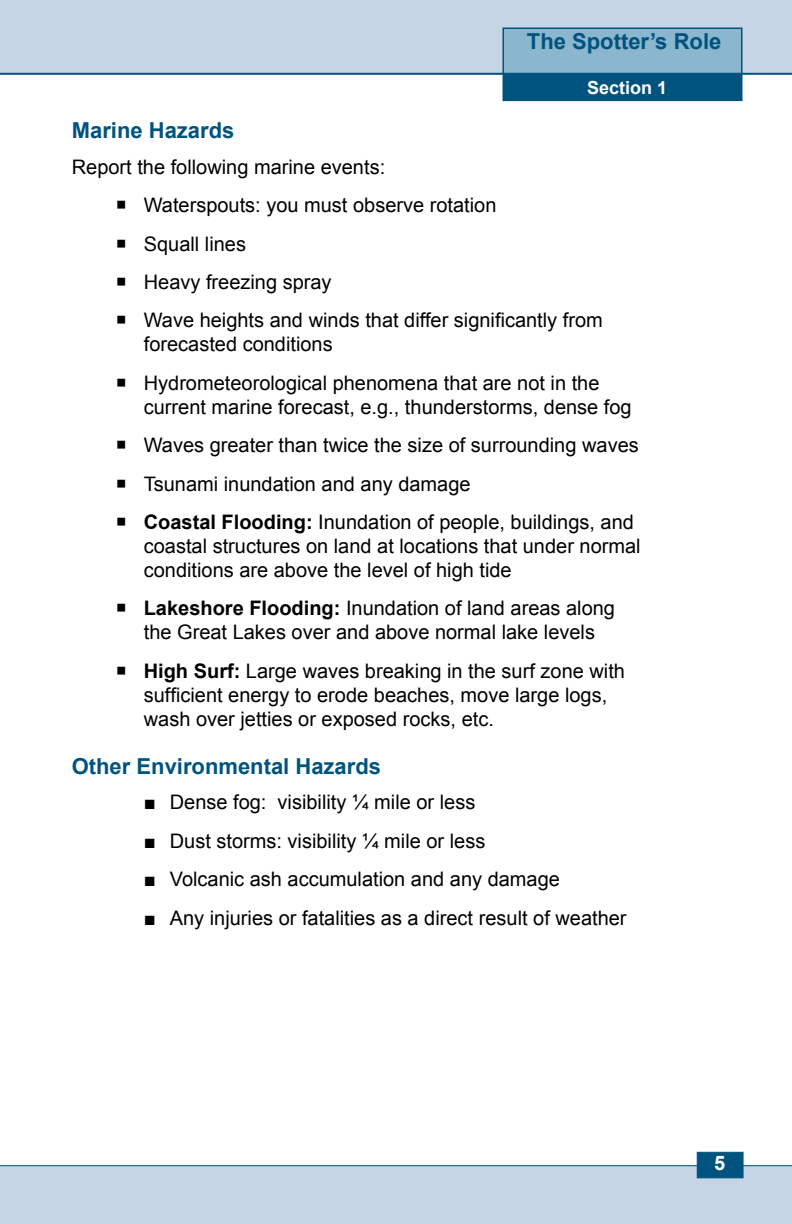
<style>
.page{position:relative;width:792px;height:1224px;background:#fff}
.page>*{position:absolute;margin:0;border:0;box-sizing:border-box;transform-origin:0 0}
.t1{font:700 22px "Arial";color:#00537e}
.t2{font:20px/38.4px "Arial";color:#000}
.t3{font:700 20px "Arial";color:#fff}
.t4{font:700 18px "Arial";color:#fff}
.s1{font-weight:700}
</style>
<div class="page">
<div style="left:0;top:1165px;width:792px;height:59px;background:#c5d5e5"></div>
<div style="left:0;top:0;width:792px;height:75px;background:#c5d5e5"></div>
<div style="left:503px;top:73px;width:239px;height:28px;background:#00537e"></div>
<div style="left:503px;top:28px;width:239px;height:46px;background:#8ab6ce"></div>
<div style="left:503px;top:28px;width:239px;height:46px;border:2px solid #00537e"></div>
<div style="left:697px;top:1152px;width:46px;height:26px;background:#00537e;border:1px solid #00537e"></div>
<p class="t1" style="left:527px;top:27px;width:196px">The Spotter’s Role</p>
<p class="t4" style="left:587px;top:76px;width:82px">Section 1</p>
<p class="t1" style="left:72px;top:116px;width:164px">Marine Hazards</p>
<p class="t2" style="left:144px;top:148px;width:461px;text-indent:-72px">Report the following marine events:<br>Waterspouts: you must observe rotation<br>Squall lines<br>Heavy freezing spray<br>Wave heights and winds that differ significantly from</p>
<p class="t2" style="left:144px;top:325px;width:457px">forecasted conditions<br>Hydrometeorological phenomena that are not in the</p>
<p class="t2" style="left:144px;top:388px;width:497px">current marine forecast, e.g., thunderstorms, dense fog Waves greater than twice the size of surrounding waves Tsunami inundation and any damage<br><span class="s1">Coastal Flooding:</span> Inundation of people, buildings, and</p>
<p class="t2" style="left:144px;top:534px;width:498px;line-height:24px">coastal structures on land at locations that under normal conditions are above the level of high tide</p>
<p class="t2" style="left:144px;top:597px;width:473px;line-height:24px"><span class="s1">Lakeshore Flooding:</span> Inundation of land areas along the Great Lakes over and above normal lake levels</p>
<p class="t2" style="left:144px;top:659px;width:483px;line-height:24px"><span class="s1">High Surf:</span> Large waves breaking in the surf zone with sufficient energy to erode beaches, move large logs, wash over jetties or exposed rocks, etc.</p>
<p class="t1" style="left:72px;top:752px;width:311px">Other Environmental Hazards</p>
<p class="t2" style="left:144px;top:783px;width:333px">■ Dense fog: visibility ¼ mile or less</p>
<p class="t2" style="left:144px;top:822px;width:343px">■ Dust storms: visibility ¼ mile or less</p>
<p class="t2" style="left:144px;top:860px;width:418px">■ Volcanic ash accumulation and any damage</p>
<p class="t2" style="left:144px;top:899px;width:484px">■ Any injuries or fatalities as a direct result of weather</p>
<p class="t3" style="left:714px;top:1150px;width:13px">5</p>
</div>
